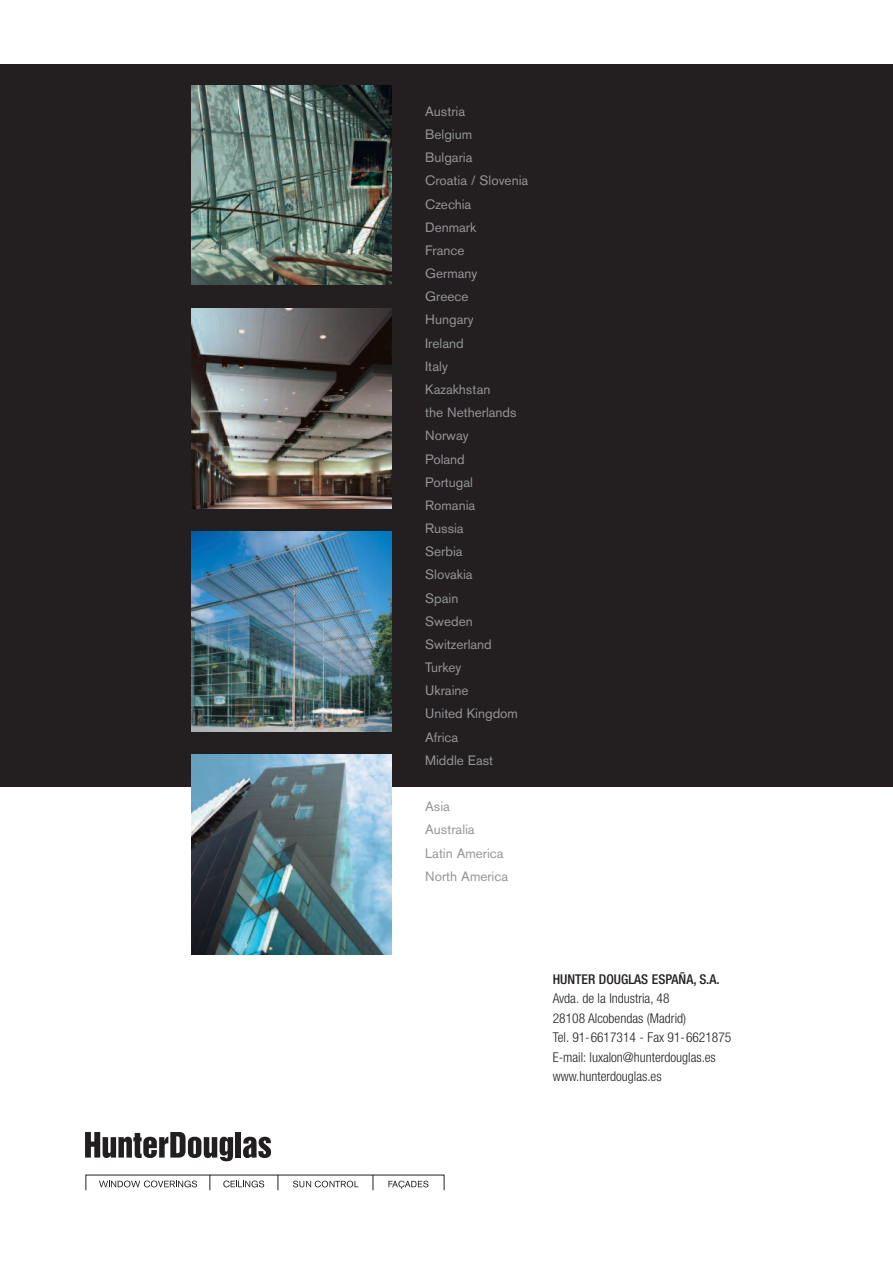
<style>
.page{position:relative;width:893px;height:1263px;background:#fff}
.page>*{position:absolute;margin:0;border:0;box-sizing:border-box;transform-origin:0 0}
.t1{font:13.5px/23.1px "Akzidenz Grotesk BE";color:#939598}
.t2{font:300 condensed 13.5px/19.5px "Helvetica Neue";color:#231f20}
.t3{font:500 condensed 13.5px "Helvetica Neue";color:#231f20}
</style>
<div class="page">
<div style="left:0;top:64px;width:893px;height:723px;background:#231f20"></div>
<img style="left:191px;top:531px;width:200px;height:200px">
<img style="left:191px;top:755px;width:200px;height:200px">
<img style="left:191px;top:308px;width:200px;height:200px">
<img style="left:191px;top:85px;width:200px;height:200px">
<svg style="left:209px;top:1175px;width:1px;height:15px"></svg>
<svg style="left:278px;top:1175px;width:1px;height:15px"></svg>
<svg style="left:373px;top:1175px;width:1px;height:15px"></svg>
<svg style="left:99px;top:1180px;width:98px;height:7px"></svg>
<svg style="left:223px;top:1180px;width:41px;height:7px"></svg>
<svg style="left:388px;top:1181px;width:40px;height:8px"></svg>
<svg style="left:293px;top:1181px;width:65px;height:6px"></svg>
<svg style="left:85px;top:1132px;width:148px;height:29px"></svg>
<div style="left:236px;top:1132px;width:5px;height:25px;background:#231f20"></div>
<svg style="left:243px;top:1137px;width:28px;height:21px"></svg>
<p class="t1" style="left:425px;top:101px;width:104px">Austria<br>Belgium<br>Bulgaria<br>Croatia / Slovenia<br>Czechia<br>Denmark<br>France<br>Germany<br>Greece<br>Hungary<br>Ireland<br>Italy<br>Kazakhstan<br>the Netherlands<br>Norway<br>Poland<br>Portugal<br>Romania<br>Russia<br>Serbia<br>Slovakia<br>Spain<br>Sweden<br>Switzerland<br>Turkey<br>Ukraine<br>United Kingdom<br>Africa<br>Middle East</p>
<p class="t1" style="left:425px;top:796px;width:84px">Asia<br>Australia<br>Latin America<br>North America</p>
<p class="t3" style="left:553px;top:974px;width:168px">HUNTER DOUGLAS ESPAÑA, S.A.</p>
<p class="t2" style="left:553px;top:990px;width:180px">Avda. de la Industria, 48<br>28108 Alcobendas (Madrid)<br>Tel. 91-6617314 - Fax 91-6621875<br>E-mail: luxalon@hunterdouglas.es www.hunterdouglas.es</p>
</div>
